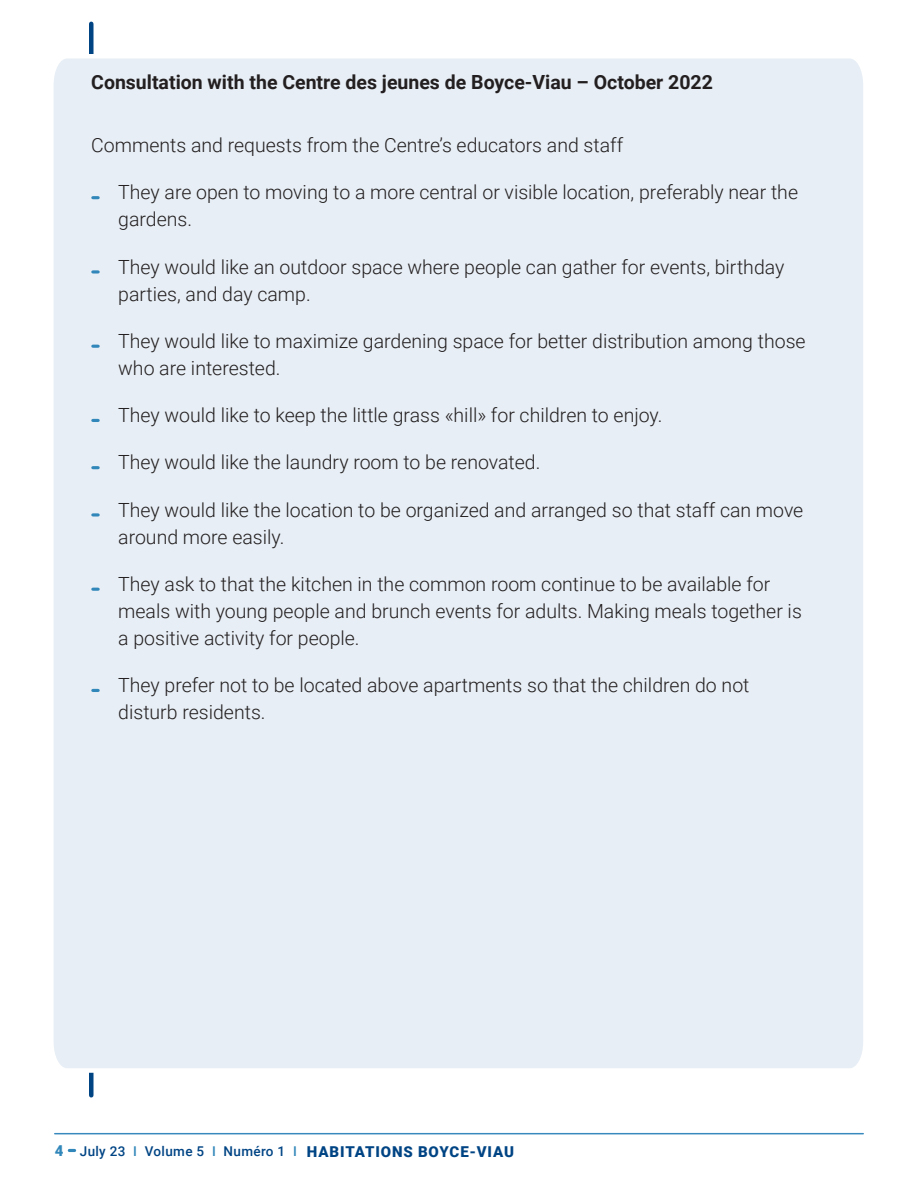
<style>
.page{position:relative;width:918px;height:1188px;background:#fff}
.page>*{position:absolute;margin:0;border:0;box-sizing:border-box;transform-origin:0 0}
.t1{font:300 19.5px/27px "Roboto";color:#231f20}
.t2{font:700 19.5px "Roboto";color:#231f20}
.t3{font:900 15px "Roboto";letter-spacing:.06em;color:#014484}
.t4{font:500 13.5px "Roboto";letter-spacing:.025em;color:#014484}
.s1{font-weight:900;font-size:15px;color:#3287ba}
.s2{color:#3287ba}
</style>
<div class="page">
<div style="left:89px;top:24px;width:5px;height:1071px;background:#014484"></div>
<svg style="left:69px;top:1149px;width:6px;height:3px"></svg>
<hr style="left:55px;top:1133px;width:808px;height:1px;background:#3889be">
<div style="left:54px;top:52px;width:809px;height:1023px;background:#e7eef5"></div>
<svg style="left:93px;top:196px;width:5px;height:3px"></svg>
<svg style="left:93px;top:270px;width:5px;height:4px"></svg>
<svg style="left:93px;top:345px;width:5px;height:3px"></svg>
<svg style="left:93px;top:419px;width:5px;height:3px"></svg>
<svg style="left:93px;top:466px;width:5px;height:3px"></svg>
<svg style="left:93px;top:513px;width:5px;height:4px"></svg>
<svg style="left:93px;top:588px;width:5px;height:3px"></svg>
<svg style="left:93px;top:689px;width:5px;height:3px"></svg>
<p class="t2" style="left:91px;top:69px;width:623px">Consultation with the Centre des jeunes de Boyce-Viau – October 2022</p>
<p class="t1" style="left:91px;top:131px;width:533px">Comments and requests from the Centre’s educators and staff</p>
<p class="t1" style="left:118px;top:178px;width:681px">They are open to moving to a more central or visible location, preferably near the gardens.</p>
<p class="t1" style="left:118px;top:252px;width:668px">They would like an outdoor space where people can gather for events, birthday parties, and day camp.</p>
<p class="t1" style="left:118px;top:327px;width:689px">They would like to maximize gardening space for better distribution among those who are interested.</p>
<p class="t1" style="left:118px;top:401px;width:546px">They would like to keep the little grass «hill» for children to enjoy.</p>
<p class="t1" style="left:118px;top:448px;width:424px">They would like the laundry room to be renovated.</p>
<p class="t1" style="left:118px;top:495px;width:687px">They would like the location to be organized and arranged so that staff can move around more easily.</p>
<p class="t1" style="left:118px;top:570px;width:685px">They ask to that the kitchen in the common room continue to be available for meals with young people and brunch events for adults. Making meals together is a positive activity for people.</p>
<p class="t1" style="left:118px;top:671px;width:633px">They prefer not to be located above apartments so that the children do not disturb residents.</p>
<p class="t4" style="left:55px;top:1142px;width:244px"><span class="s1">4</span> July 23 <span class="s2">I</span> Volume 5 <span class="s2">I</span> Numéro 1 <span class="s2">I</span></p>
<p class="t3" style="left:307px;top:1141px;width:209px">HABITATIONS BOYCE-VIAU</p>
</div>
